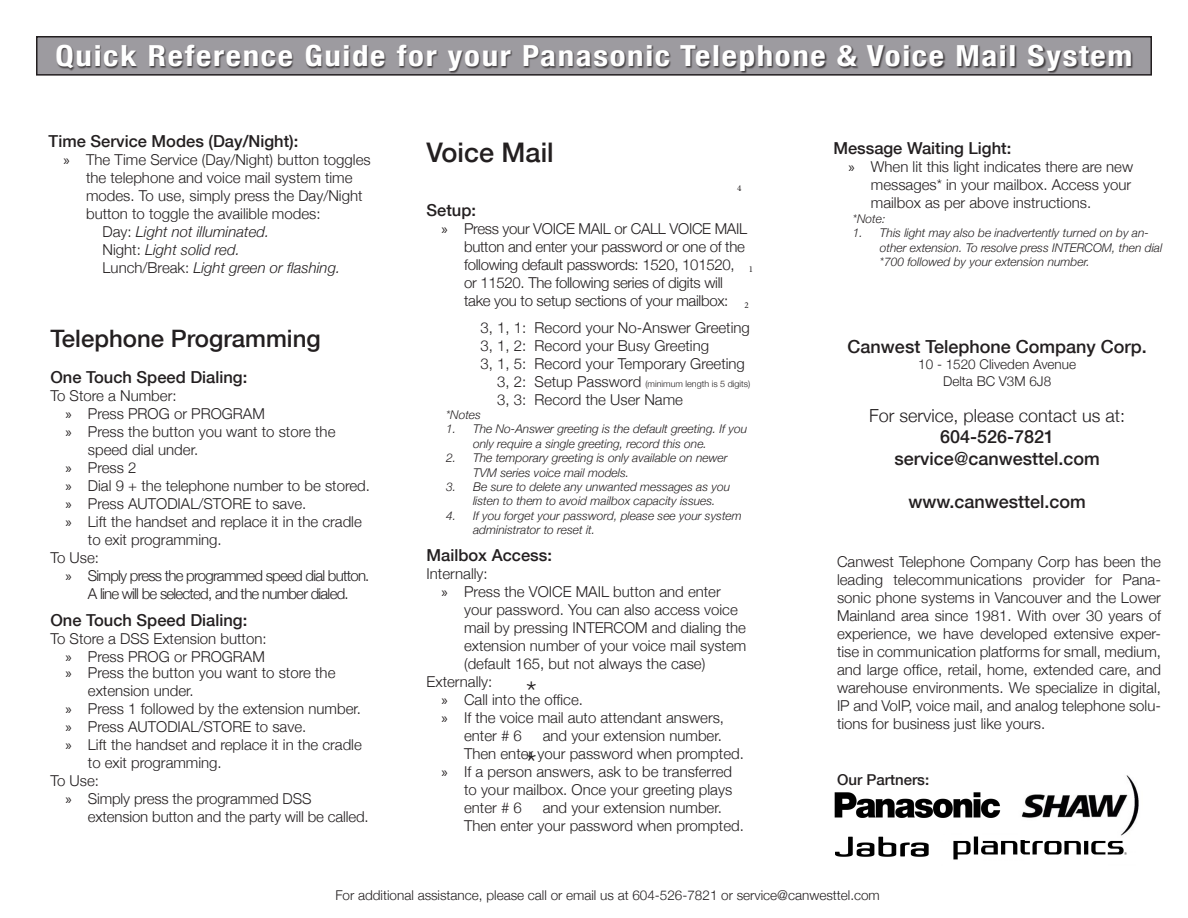
<style>
.page{position:relative;width:1188px;height:918px;background:#fff}
.page>*{position:absolute;margin:0;border:0;box-sizing:border-box;transform-origin:0 0}
.t1{font:300 30px "Helvetica Neue";color:#231f20}
.t2{font:700 condensed 29.1px "Helvetica Neue";letter-spacing:.05em;color:#fff;scale:1.14 1}
.t3{font:500 27px "Helvetica Neue";color:#231f20}
.t4{font:500 24px "Helvetica Neue";color:#231f20}
.t5{font:500 18px "Helvetica Neue";color:#231f20}
.t6{font:300 18px "Helvetica Neue";color:#231f20}
.t7{font:500 16.5px "Helvetica Neue";color:#231f20}
.body{font:300 15px/18px "Helvetica Neue";color:#231f20}
.body-2{font:300 15px/18px "Helvetica Neue";letter-spacing:-.02em;color:#231f20}
.body-3{font:300 15px/18px "Helvetica Neue";letter-spacing:-.05em;color:#231f20;text-align:center}
.body-4{font:italic 300 15px "Helvetica Neue";color:#231f20}
.t8{font:500 15px "Helvetica Neue";color:#231f20}
.body-5{font:300 13.5px "Helvetica Neue";color:#231f20}
.notes{font:italic 300 12px/14.4px "Helvetica Neue";color:#231f20}
.t9{font:300 9px "Helvetica Neue";color:#231f20}
.t10{font:9px "Minion Pro";color:#231f20}
.s1{font-family:"Myriad Pro";font-weight:400}
.s2{font-style:normal}
.s3{font-size:15px}
</style>
<div class="page">
<div style="left:37px;top:37px;width:1114px;height:38px;background:#9d9ba0"></div>
<div style="left:36px;top:36px;width:1116px;height:40px;border:2px solid #231f20"></div>
<div style="left:57px;top:45px;width:1076px;height:28px;background:#231f20;opacity:.74"></div>
<img style="left:834px;top:792px;width:167px;height:26px">
<img style="left:835px;top:836px;width:94px;height:21px">
<img style="left:953px;top:836px;width:174px;height:24px">
<img style="left:1019px;top:775px;width:120px;height:65px">
<p class="t2" style="left:56px;top:32px;width:946px">Quick Reference Guide for your Panasonic Telephone &amp; Voice Mail System</p>
<p class="t7" style="left:49px;top:128px;width:251px">Time Service Modes (Day/Night):</p>
<p class="body" style="left:86px;top:150px;width:286px;text-indent:-22px"><span class="s1">»</span> The Time Service (Day/Night) button toggles the telephone and voice mail system time modes. To use, simply press the Day/Night button to toggle the availible modes:</p>
<p class="body-4" style="left:103px;top:220px;width:168px"><span class="s2">Day:</span> Light not illuminated.</p>
<p class="body-4" style="left:103px;top:238px;width:139px"><span class="s2">Night:</span> Light solid red.</p>
<p class="body-4" style="left:103px;top:256px;width:239px"><span class="s2">Lunch/Break:</span> Light green or flashing.</p>
<p class="t4" style="left:50px;top:320px;width:272px">Telephone Programming</p>
<p class="t7" style="left:50px;top:364px;width:198px">One Touch Speed Dialing:</p>
<p class="body" style="left:50px;top:386px;width:128px">To Store a Number:</p>
<p class="body" style="left:65px;top:404px;width:201px"><span class="s1">»</span> Press PROG or PROGRAM</p>
<p class="body" style="left:88px;top:422px;width:249px;text-indent:-22px"><span class="s1">»</span> Press the button you want to store the speed dial under.</p>
<p class="body" style="left:65px;top:458px;width:73px"><span class="s1">»</span> Press 2</p>
<p class="body" style="left:65px;top:476px;width:306px"><span class="s1">»</span> Dial 9 + the telephone number to be stored.</p>
<p class="body" style="left:65px;top:494px;width:242px"><span class="s1">»</span> Press AUTODIAL/STORE to save.</p>
<p class="body" style="left:88px;top:512px;width:275px;text-indent:-22px"><span class="s1">»</span> Lift the handset and replace it in the cradle to exit programming.</p>
<p class="body" style="left:50px;top:548px;width:50px">To Use:</p>
<p class="body-3" style="left:65px;top:566px;width:306px"><span class="s1">»</span> Simply press the programmed speed dial button.<br>A line will be selected, and the number dialed.</p>
<p class="t7" style="left:50px;top:607px;width:198px">One Touch Speed Dialing:</p>
<p class="body" style="left:50px;top:629px;width:218px">To Store a DSS Extension button:</p>
<p class="body" style="left:65px;top:647px;width:201px"><span class="s1">»</span> Press PROG or PROGRAM</p>
<p class="body" style="left:88px;top:663px;width:249px;text-indent:-22px"><span class="s1">»</span> Press the button you want to store the extension under.</p>
<p class="body" style="left:65px;top:699px;width:297px"><span class="s1">»</span> Press 1 followed by the extension number.</p>
<p class="body" style="left:65px;top:717px;width:242px"><span class="s1">»</span> Press AUTODIAL/STORE to save.</p>
<p class="body" style="left:88px;top:735px;width:275px;text-indent:-22px"><span class="s1">»</span> Lift the handset and replace it in the cradle to exit programming.</p>
<p class="body" style="left:50px;top:771px;width:50px">To Use:</p>
<p class="body" style="left:88px;top:789px;width:282px;text-indent:-22px"><span class="s1">»</span> Simply press the programmed DSS extension button and the party will be called.</p>
<p class="t3" style="left:427px;top:131px;width:129px">Voice Mail</p>
<p class="t10" style="left:737px;top:182px;width:6px">4</p>
<p class="t7" style="left:427px;top:196px;width:51px">Setup:</p>
<p class="body-2" style="left:464px;top:218px;width:285px;text-indent:-22px"><span class="s1">»</span> Press your VOICE MAIL or CALL VOICE MAIL button and enter your password or one of the following default passwords: 1520, 101520, or 11520. The following series of digits will take you to setup sections of your mailbox:</p>
<p class="body" style="left:481px;top:317px;width:271px">3, 1, 1: Record your No-Answer Greeting</p>
<p class="body" style="left:481px;top:335px;width:230px">3, 1, 2: Record your Busy Greeting</p>
<p class="body" style="left:481px;top:353px;width:266px">3, 1, 5: Record your Temporary Greeting</p>
<p class="t9" style="left:497px;top:376px;width:255px"><span class="s3">3, 2: Setup Password</span> (minimum length is 5 digits)</p>
<p class="body" style="left:497px;top:389px;width:187px">3, 3: Record the User Name</p>
<p class="notes" style="left:446px;top:407px;width:36px">*Notes</p>
<p class="notes" style="left:473px;top:421px;width:276px;text-indent:-27px">1. The No-Answer greeting is the default greeting. If you only require a single greeting, record this one.</p>
<p class="notes" style="left:473px;top:450px;width:256px;text-indent:-27px">2. The temporary greeting is only available on newer<br>TVM series voice mail models.</p>
<p class="notes" style="left:473px;top:479px;width:259px;text-indent:-27px">3. Be sure to delete any unwanted messages as you listen to them to avoid mailbox capacity issues.</p>
<p class="notes" style="left:473px;top:508px;width:270px;text-indent:-27px">4. If you forget your password, please see your system administrator to reset it.</p>
<p class="t7" style="left:427px;top:542px;width:127px">Mailbox Access:</p>
<p class="body" style="left:427px;top:564px;width:63px">Internally:</p>
<p class="body" style="left:464px;top:582px;width:284px;text-indent:-22px"><span class="s1">»</span> Press the VOICE MAIL button and enter your password. You can also access voice mail by pressing INTERCOM and dialing the extension number of your voice mail system (default 165, but not always the case)</p>
<p class="body" style="left:427px;top:672px;width:67px">Externally:</p>
<p class="body" style="left:442px;top:690px;width:143px"><span class="s1">»</span> Call into the office.</p>
<p class="body" style="left:464px;top:708px;width:262px;text-indent:-22px"><span class="s1">»</span> If the voice mail auto attendant answers, enter # 6</p>
<p class="t10" style="left:749px;top:264px;width:6px">1</p>
<p class="t10" style="left:745px;top:299px;width:6px">2</p>
<p class="t1" style="left:526px;top:668px;width:12px">*</p>
<p class="body" style="left:464px;top:726px;width:281px;text-indent:79px">and your extension number.<br>Then enter your password when prompted.</p>
<p class="body" style="left:464px;top:762px;width:270px;text-align:justify;text-indent:-22px"><span class="s1">»</span> If a person answers, ask to be transferred to your mailbox. Once your greeting plays enter # 6</p>
<p class="t1" style="left:526px;top:739px;width:12px">*</p>
<p class="body" style="left:464px;top:798px;width:281px;text-indent:79px">and your extension number.<br>Then enter your password when prompted.</p>
<p class="t7" style="left:833px;top:135px;width:179px">Message Waiting Light:</p>
<p class="body" style="left:871px;top:157px;width:264px;text-indent:-22px"><span class="s1">»</span> When lit this light indicates there are new messages* in your mailbox. Access your mailbox as per above instructions.</p>
<p class="notes" style="left:853px;top:211px;width:34px">*Note:</p>
<p class="notes" style="left:880px;top:225px;width:284px;text-indent:-27px">1. This light may also be inadvertently turned on by an&shy;other extension. To resolve press INTERCOM, then dial *700 followed by your extension number.</p>
<p class="t5" style="left:848px;top:332px;width:301px">Canwest Telephone Company Corp.</p>
<p class="body-5" style="left:918px;top:354px;width:159px">10 - 1520 Cliveden Avenue</p>
<p class="body-5" style="left:943px;top:370px;width:110px">Delta BC V3M 6J8</p>
<p class="t6" style="left:869px;top:401px;width:258px">For service, please contact us at:</p>
<p class="t5" style="left:940px;top:422px;width:116px">604-526-7821</p>
<p class="t5" style="left:895px;top:444px;width:207px">service@canwesttel.com</p>
<p class="t5" style="left:908px;top:487px;width:179px">www.canwesttel.com</p>
<p class="body" style="left:837px;top:552px;width:326px;text-align:justify">Canwest Telephone Company Corp has been the leading telecommunications provider for Pana&shy;sonic phone systems in Vancouver and the Lower Mainland area since 1981. With over 30 years of experience, we have developed extensive exper&shy;tise in communication platforms for small, medium, and large office, retail, home, extended care, and warehouse environments. We specialize in digital, IP and VoIP, voice mail, and analog telephone solu&shy;tions for business just like yours.</p>
<p class="t8" style="left:837px;top:768px;width:94px">Our Partners:</p>
<p class="body-5" style="left:335px;top:884px;width:546px">For additional assistance, please call or email us at 604-526-7821 or service@canwesttel.com</p>
</div>
